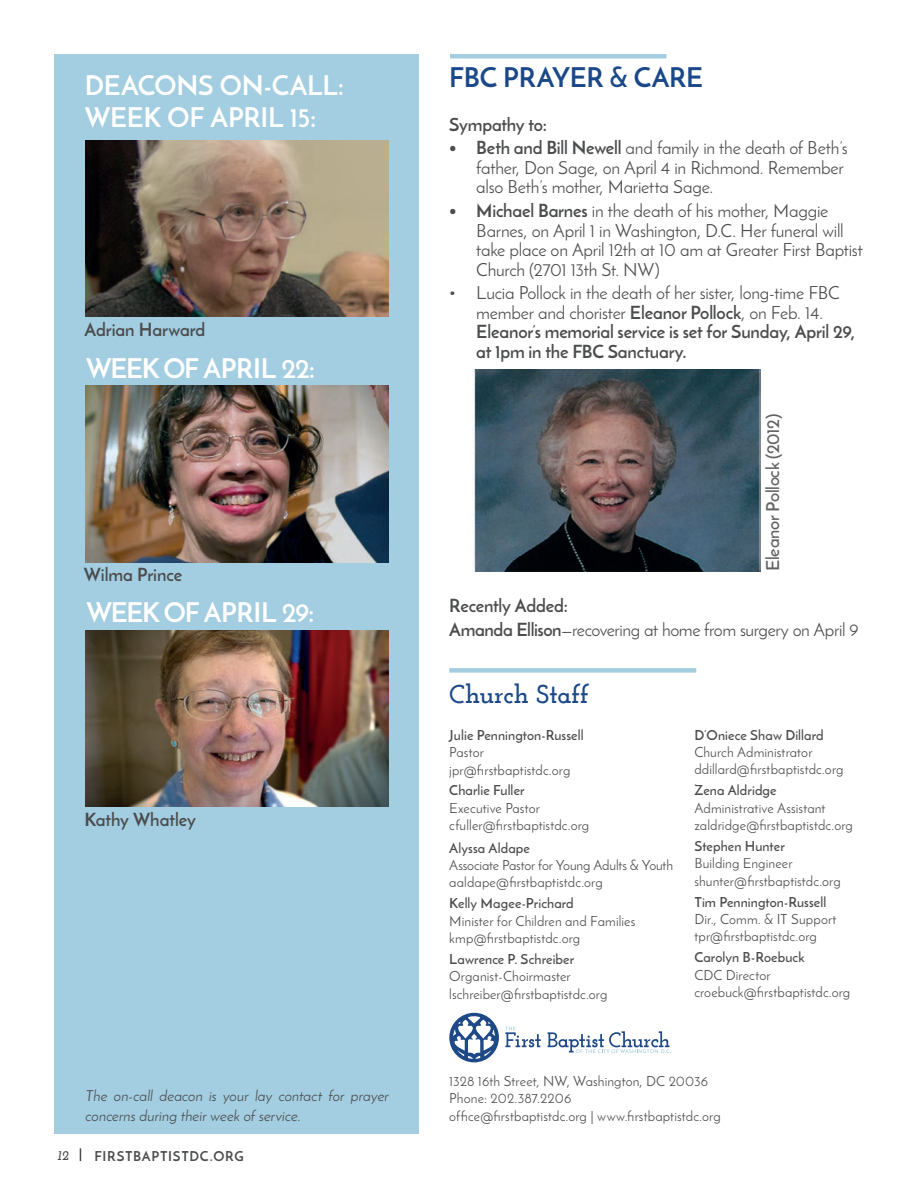
<style>
.page{position:relative;width:918px;height:1188px;background:#fff}
.page>*{position:absolute;margin:0;border:0;box-sizing:border-box;transform-origin:0 0}
.t1{font:700 27px/32.5px "Josefin Sans";letter-spacing:-.01em;color:#fff}
.t2{font:700 27px "Josefin Sans";letter-spacing:-.04em;color:#fff}
.t3{font:700 27px "Josefin Sans";letter-spacing:-.01em;color:#1b4889}
.t4{font:700 26.1px "Josefin Slab";letter-spacing:-.005em;color:#1b4889}
.t5{font:18px/19.5px "Josefin Sans";letter-spacing:-.015em;color:#4b4c4d}
.t6{font:700 18px/19.5px "Josefin Sans";letter-spacing:-.01em;color:#4b4c4d}
.t7{font:600 18px "Josefin Sans";letter-spacing:-.015em;color:#636366}
.t8{font:italic 15px/19.5px "Josefin Sans";letter-spacing:.005em;color:#4b4c4d}
.t9{font:13.95px/17.4px "Josefin Sans";letter-spacing:.005em;color:#4b4c4d}
.t10{font:600 13.95px "Josefin Sans";letter-spacing:.005em;color:#4b4c4d}
.t11{font:700 13.5px "Josefin Sans";letter-spacing:.05em;color:#4b4c4d}
.t12{font:italic 700 13.5px "Josefin Slab";color:#4b4c4d}
.s1{font-weight:700}
.s2{font-weight:400}
</style>
<div class="page">
<svg style="left:80px;top:1148px;width:1px;height:13px"></svg>
<div style="left:54px;top:54px;width:364px;height:1080px;background:#a3cde0"></div>
<hr style="left:450px;top:54px;width:216px;height:4px;background:#a3cde0">
<svg style="left:449px;top:1013px;width:50px;height:49px"></svg>
<svg style="left:548px;top:1031px;width:123px;height:22px"></svg>
<svg style="left:505px;top:1027px;width:36px;height:20px"></svg>
<div style="left:449px;top:668px;width:247px;height:5px;background:#a3cde0"></div>
<img style="left:85px;top:386px;width:304px;height:176px">
<img style="left:85px;top:630px;width:304px;height:177px">
<img style="left:85px;top:140px;width:304px;height:176px">
<img style="left:473px;top:369px;width:287px;height:202px">
<h1 class="t1" style="left:85px;top:69px;width:261px">DEACONS ON-CALL:<br>WEEK OF APRIL 15:</h1>
<p class="t6" style="left:84px;top:320px;width:123px">Adrian Harward</p>
<h1 class="t2" style="left:86px;top:351px;width:230px">WEEK OF APRIL 22:</h1>
<p class="t6" style="left:84px;top:565px;width:100px">Wilma Prince</p>
<h1 class="t2" style="left:87px;top:596px;width:229px">WEEK OF APRIL 29:</h1>
<p class="t6" style="left:84px;top:809px;width:113px">Kathy Whatley</p>
<p class="t8" style="left:86px;top:1086px;width:305px">The on-call deacon is your lay contact for prayer concerns during their week of service.</p>
<p class="t12" style="left:58px;top:1148px;width:12px">12</p>
<p class="t11" style="left:94px;top:1147px;width:151px">FIRSTBAPTISTDC.ORG</p>
<h1 class="t3" style="left:449px;top:61px;width:255px">FBC PRAYER &amp; CARE</h1>
<p class="t6" style="left:449px;top:114px;width:99px">Sympathy to:</p>
<p class="t5" style="left:476px;top:138px;width:373px;text-indent:-27px"><span class="s1">• Beth and Bill Newell</span> and family in the death of Beth’s father, Don Sage, on April 4 in Richmond. Remember also Beth’s mother, Marietta Sage.</p>
<p class="t5" style="left:476px;top:201px;width:388px;text-indent:-27px"><span class="s1">• Michael Barnes</span> in the death of his mother, Maggie Barnes, on April 1 in Washington, D.C. Her funeral will take place on April 12th at 10 am at Greater First Baptist Church (2701 13th St. NW)</p>
<p class="t6" style="left:476px;top:283px;width:380px;text-indent:-27px"><span class="s2">• Lucia Pollock in the death of her sister, long-time FBC member and chorister</span> Eleanor Pollock<span class="s2">, on Feb. 14.<br></span>Eleanor’s memorial service is set for Sunday, April 29, at 1pm in the FBC Sanctuary.</p>
<p class="t7" style="left:762px;top:571px;width:159px;rotate:-90deg">Eleanor Pollock (2012)</p>
<p class="t5" style="left:449px;top:594px;width:411px;line-height:23.7px"><span class="s1">Recently Added:<br>Amanda Ellison</span>—recovering at home from surgery on April 9</p>
<h2 class="t4" style="left:449px;top:678px;width:141px">Church Staff</h2>
<p class="t10" style="left:449px;top:726px;width:136px">Julie Pennington-Russell</p>
<p class="t9" style="left:449px;top:743px;width:123px">Pastor jpr@firstbaptistdc.org</p>
<p class="t10" style="left:449px;top:782px;width:77px">Charlie Fuller</p>
<p class="t9" style="left:449px;top:799px;width:141px">Executive Pastor cfuller@firstbaptistdc.org</p>
<p class="t10" style="left:449px;top:839px;width:82px">Alyssa Aldape</p>
<p class="t9" style="left:449px;top:856px;width:225px">Associate Pastor for Young Adults &amp; Youth aaldape@firstbaptistdc.org</p>
<p class="t10" style="left:449px;top:895px;width:126px">Kelly Magee-Prichard</p>
<p class="t9" style="left:449px;top:912px;width:188px">Minister for Children and Families kmp@firstbaptistdc.org</p>
<p class="t10" style="left:449px;top:950px;width:126px">Lawrence P. Schreiber</p>
<p class="t9" style="left:449px;top:968px;width:160px">Organist-Choirmaster lschreiber@firstbaptistdc.org</p>
<p class="t10" style="left:694px;top:726px;width:131px">D’Oniece Shaw Dillard</p>
<p class="t9" style="left:694px;top:743px;width:151px">Church Administrator ddillard@firstbaptistdc.org</p>
<p class="t10" style="left:694px;top:782px;width:84px">Zena Aldridge</p>
<p class="t9" style="left:694px;top:799px;width:160px">Administrative Assistant zaldridge@firstbaptistdc.org</p>
<p class="t10" style="left:694px;top:837px;width:92px">Stephen Hunter</p>
<p class="t9" style="left:694px;top:855px;width:148px">Building Engineer shunter@firstbaptistdc.org</p>
<p class="t10" style="left:694px;top:893px;width:133px">Tim Pennington-Russell</p>
<p class="t9" style="left:694px;top:910px;width:144px">Dir., Comm. &amp; IT Support tpr@firstbaptistdc.org</p>
<p class="t10" style="left:694px;top:949px;width:112px">Carolyn B-Roebuck</p>
<p class="t9" style="left:694px;top:966px;width:157px">CDC Director croebuck@firstbaptistdc.org</p>
<p class="t9" style="left:449px;top:1072px;width:273px">1328 16th Street, NW, Washington, DC 20036<br>Phone: 202.387.2206<br>office@firstbaptistdc.org | www.firstbaptistdc.org</p>
</div>
